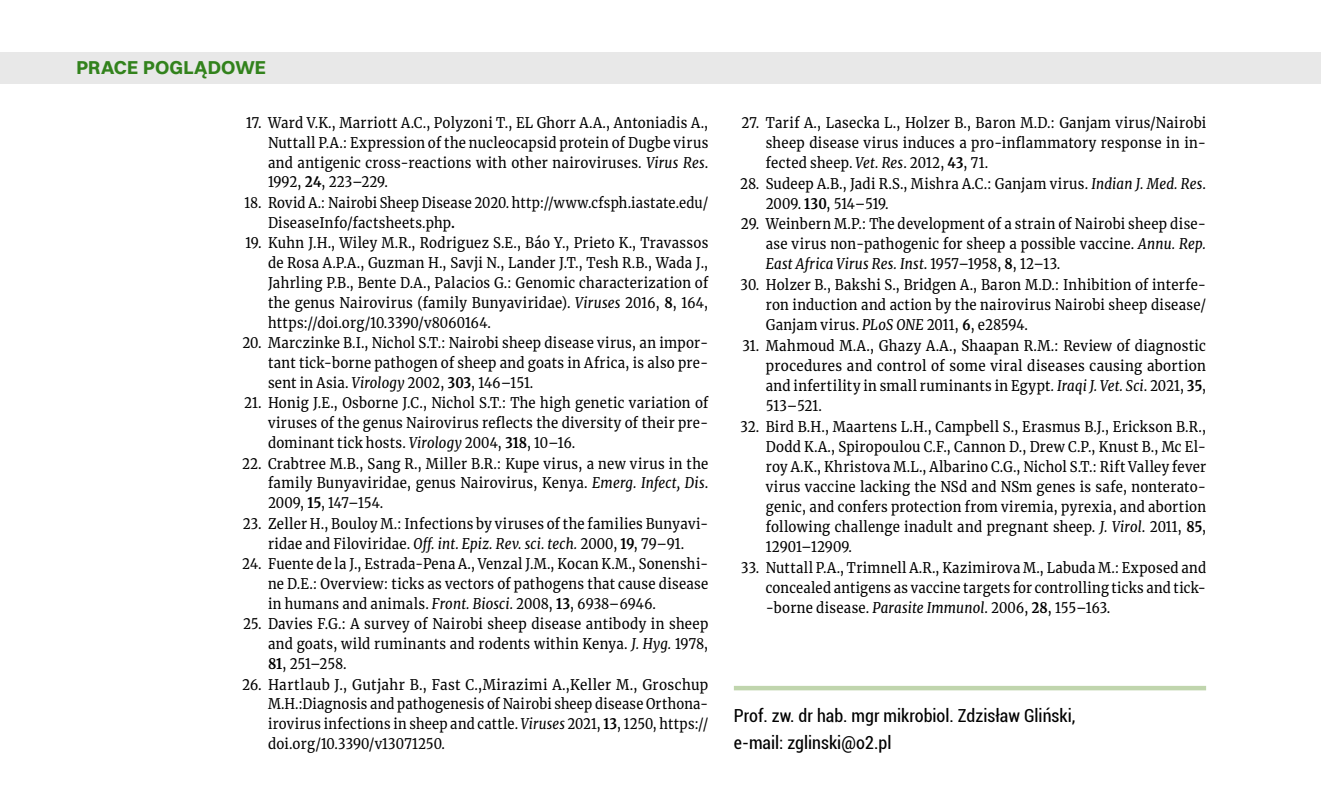
<style>
.page{position:relative;width:1321px;height:806px;background:#fff}
.page>*{position:absolute;margin:0;border:0;box-sizing:border-box;transform-origin:0 0}
.t1{font:700 18.9px "Switzer";color:#32821c}
.t2{font:condensed 18px/26.8px "Roboto";color:#000}
.t3{font:14.62px/19.8px "Merriweather";letter-spacing:.02em;color:#000;text-align:justify;scale:.9 1}
.t4{font:14.62px/19.8px "Merriweather";letter-spacing:.02em;color:#000;text-align:justify;scale:.92 1}
.t5{font:14.62px/19.8px "Merriweather";letter-spacing:.02em;color:#000;scale:.89 1}
.s1{font-style:italic}
.s2{font-weight:700}
</style>
<div class="page">
<hr style="left:733px;top:686px;width:472px;height:4px;background:#c0d5ad">
<div style="left:0;top:52px;width:1320px;height:32px;background:#e8e8e8"></div>
<p class="t1" style="left:77px;top:56px;width:191px">PRACE POGLĄDOWE</p>
<p class="t3" style="left:268px;top:112px;width:490px;text-indent:-22px">17. Ward V.K., Marriott A.C., Polyzoni T., EL Ghorr A.A., Antoniadis A., Nuttall P.A.: Expression of the nucleocapsid protein of Dugbe virus and antigenic cross-reactions with other nairoviruses. <span class="s1">Virus Res</span>.<br>1992, <span class="s2">24</span>, 223–229.</p>
<p class="t5" style="left:268px;top:192px;width:496px;text-indent:-23px">18. Rovid A.: Nairobi Sheep Disease 2020. http://www.cfsph.iastate.edu/<br>DiseaseInfo/factsheets.php<span class="s2">.</span></p>
<p class="t3" style="left:268px;top:233px;width:490px;text-indent:-22px">19. Kuhn J.H., Wiley M.R., Rodriguez S.E., Báo Y., Prieto K., Travassos de Rosa A.P.A., Guzman H., Savji N., Lander J.T., Tesh R.B., Wada J., Jahrling P.B., Bente D.A., Palacios G.: Genomic characterization of the genus Nairovirus (family Bunyaviridae). <span class="s1">Viruses</span> 2016, <span class="s2">8</span>, 164, https://doi.org/10.3390/v8060164.</p>
<p class="t3" style="left:268px;top:332px;width:490px;text-indent:-26px">20. Marczinke B.I., Nichol S.T.: Nairobi sheep disease virus, an impor&shy;tant tick-borne pathogen of sheep and goats in Africa, is also pre&shy;sent in Asia. <span class="s1">Virology</span> 2002, <span class="s2">303</span>, 146–151.</p>
<p class="t3" style="left:268px;top:393px;width:491px;text-indent:-24px">21. Honig J.E., Osborne J.C., Nichol S.T.: The high genetic variation of viruses of the genus Nairovirus reflects the diversity of their pre&shy;dominant tick hosts. <span class="s1">Virology</span> 2004, <span class="s2">318</span>, 10–16.</p>
<p class="t3" style="left:268px;top:453px;width:491px;text-indent:-26px">22. Crabtree M.B., Sang R., Miller B.R.: Kupe virus, a new virus in the family Bunyaviridae, genus Nairovirus, Kenya. <span class="s1">Emerg. Infect, Dis</span>.<br>2009, <span class="s2">15</span>, 147–154.</p>
<p class="t3" style="left:243px;top:513px;width:518px;text-align:center">23. Zeller H., Bouloy M.: Infections by viruses of the families Bunyavi&shy;ridae and Filoviridae. <span class="s1">Off. int. Epiz. Rev. sci. tech.</span> 2000, <span class="s2">19</span>, 79–91.</p>
<p class="t3" style="left:268px;top:553px;width:491px;text-indent:-26px">24. Fuente de la J., Estrada-Pena A., Venzal J.M., Kocan K.M., Sonenshi&shy;ne D.E.: Overview: ticks as vectors of pathogens that cause disease in humans and animals. <span class="s1">Front. Biosci.</span> 2008, <span class="s2">13</span>, 6938–6946.</p>
<p class="t3" style="left:268px;top:614px;width:490px;text-indent:-25px">25. Davies F.G.: A survey of Nairobi sheep disease antibody in sheep and goats, wild ruminants and rodents within Kenya. <span class="s1">J. Hyg.</span> 1978, <span class="s2">81</span>, 251–258.</p>
<p class="t4" style="left:268px;top:674px;width:480px;text-indent:-26px">26. Hartlaub J., Gutjahr B., Fast C.,Mirazimi A.,Keller M., Groschup M.H.:Diagnosis and pathogenesis of Nairobi sheep disease Orthona&shy;irovirus infections in sheep and cattle. <span class="s1">Viruses</span> 2021, <span class="s2">13</span>, 1250, https:// doi.org/10.3390/v13071250.</p>
<p class="t3" style="left:765px;top:112px;width:491px;text-indent:-24px">27. Tarif A., Lasecka L., Holzer B., Baron M.D.: Ganjam virus/Nairobi sheep disease virus induces a pro-inflammatory response in in&shy;fected sheep. <span class="s1">Vet. Res</span>. 2012, <span class="s2">43</span>, 71.</p>
<p class="t3" style="left:765px;top:173px;width:490px;text-indent:-26px">28. Sudeep A.B., Jadi R.S., Mishra A.C.: Ganjam virus. <span class="s1">Indian J. Med. Res</span>.<br>2009. <span class="s2">130</span>, 514–519.</p>
<p class="t3" style="left:765px;top:214px;width:490px;text-indent:-25px">29. Weinbern M.P.: The development of a strain of Nairobi sheep dise&shy;ase virus non-pathogenic for sheep a possible vaccine. <span class="s1">Annu. Rep.<br>East Africa Virus Res. Inst</span>. 1957–1958, <span class="s2">8</span>, 12–13.</p>
<p class="t3" style="left:765px;top:274px;width:491px;text-indent:-26px">30. Holzer B., Bakshi S., Bridgen A., Baron M.D.: Inhibition of interfe&shy;ron induction and action by the nairovirus Nairobi sheep disease/ Ganjam virus. <span class="s1">PLoS ONE</span> 2011, <span class="s2">6</span>, e28594.</p>
<p class="t3" style="left:765px;top:335px;width:490px;text-indent:-24px">31. Mahmoud M.A., Ghazy A.A., Shaapan R.M.: Review of diagnostic procedures and control of some viral diseases causing abortion and infertility in small ruminants in Egypt<span class="s1">. Iraqi J. Vet. Sci</span>. 2021, <span class="s2">35</span>, 513–521.</p>
<p class="t3" style="left:765px;top:416px;width:491px;text-indent:-26px">32. Bird B.H., Maartens L.H., Campbell S., Erasmus B.J., Erickson B.R., Dodd K.A., Spiropoulou C.F., Cannon D., Drew C.P., Knust B., Mc El&shy;roy A.K., Khristova M.L., Albarino C.G., Nichol S.T.: Rift Valley fever virus vaccine lacking the NSd and NSm genes is safe, nonterato&shy;genic, and confers protection from viremia, pyrexia, and abortion following challenge inadult and pregnant sheep. <span class="s1">J. Virol</span>. 2011, <span class="s2">85</span>, 12901–12909.</p>
<p class="t3" style="left:765px;top:557px;width:491px;text-indent:-25px">33. Nuttall P.A., Trimnell A.R., Kazimirova M., Labuda M.: Exposed and concealed antigens as vaccine targets for controlling ticks and tick--borne disease. <span class="s1">Parasite Immunol</span>. 2006, <span class="s2">28</span>, 155–163.</p>
<p class="t2" style="left:733px;top:702px;width:343px">Prof. zw. dr hab. mgr mikrobiol. Zdzisław Gliński, e-mail: zglinski@o2.pl</p>
</div>
